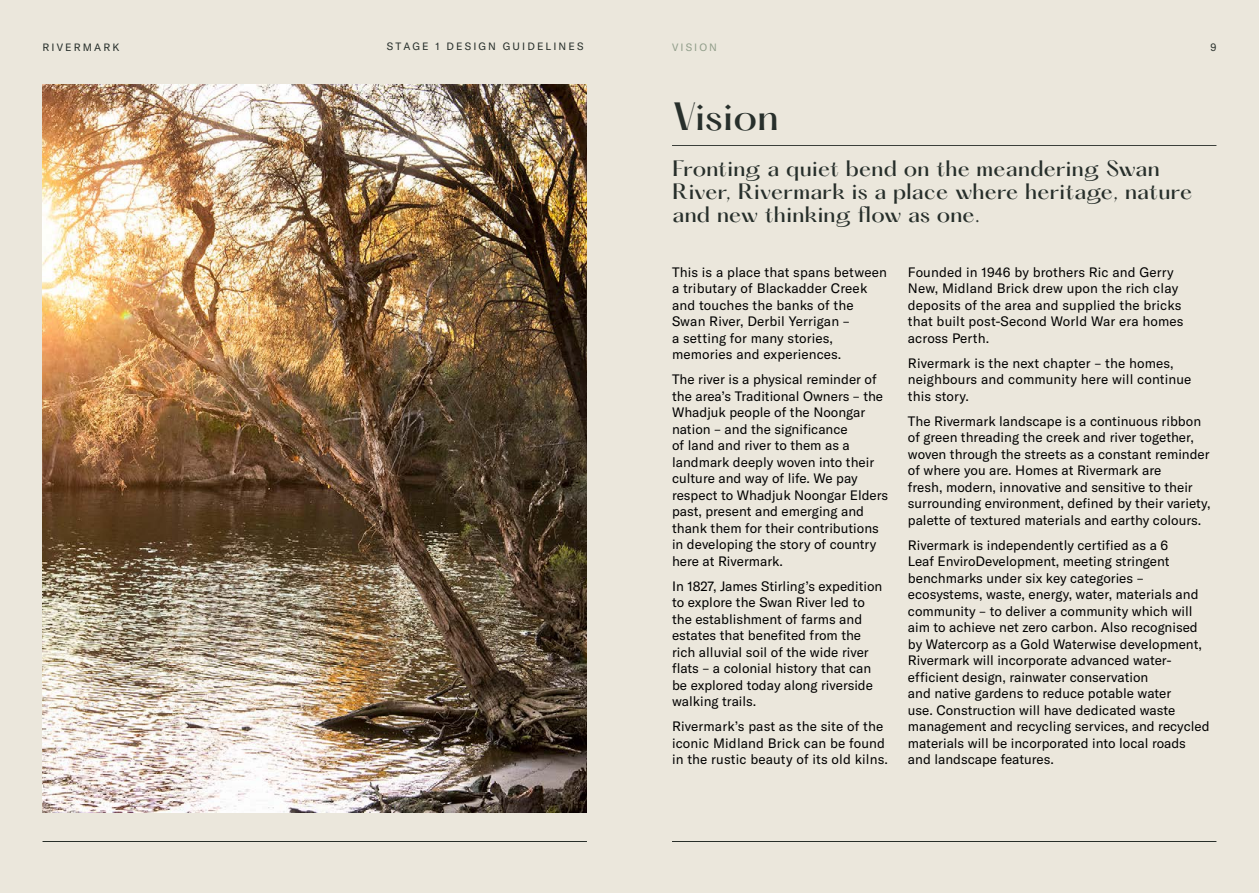
<style>
.page{position:relative;width:1259px;height:893px;background:#ebe7dc}
.page>*{position:absolute;margin:0;border:0;box-sizing:border-box;transform-origin:0 0}
.t1{font:500 34.5px "Hatton";letter-spacing:.005em;color:#272f2b}
.t2{font:500 19.5px/23.4px "Hatton";letter-spacing:.01em;color:#272f2b}
.t3{font:13.5px/16.5px "GT America";color:#000}
.t4{font:10.5px "GT America";letter-spacing:.2em;color:#272f2b}
.t5{font:10.5px "GT America";color:#929f8b}
</style>
<div class="page">
<hr style="left:672px;top:145px;width:544px;height:1px;background:#272f2b">
<hr style="left:672px;top:841px;width:544px;height:1px;background:#272f2b">
<hr style="left:43px;top:841px;width:544px;height:1px;background:#272f2b">
<img style="left:42px;top:85px;width:545px;height:727px">
<p class="t4" style="left:43px;top:41px;width:78px">RIVERMARK</p>
<p class="t4" style="left:387px;top:40px;width:198px">STAGE 1 DESIGN GUIDELINES</p>
<p class="t5" style="left:672px;top:41px;width:15px">Visi</p>
<p class="t5" style="left:699px;top:41px;width:17px">on</p>
<p class="t4" style="left:1210px;top:41px;width:7px">9</p>
<h1 class="t1" style="left:672px;top:98px;width:108px">Vision</h1>
<h2 class="t2" style="left:672px;top:157px;width:521px">Fronting a quiet bend on the meandering Swan<br>River, Rivermark is a place where heritage, nature and new thinking flow as one.</h2>
<p class="t3" style="left:908px;top:264px;width:277px">Founded in 1946 by brothers Ric and Gerry New, Midland Brick drew upon the rich clay deposits of the area and supplied the bricks that built post-Second World War era homes across Perth.</p>
<p class="t3" style="left:908px;top:355px;width:285px">Rivermark is the next chapter – the homes, neighbours and community here will continue this story.</p>
<p class="t3" style="left:908px;top:413px;width:304px">The Rivermark landscape is a continuous ribbon of green threading the creek and river together, woven through the streets as a constant reminder of where you are. Homes at Rivermark are<br>fresh, modern, innovative and sensitive to their surrounding environment, defined by their variety, palette of textured materials and earthy colours.</p>
<p class="t3" style="left:908px;top:537px;width:303px">Rivermark is independently certified as a 6<br>Leaf EnviroDevelopment, meeting stringent benchmarks under six key categories – ecosystems, waste, energy, water, materials and community – to deliver a community which will aim to achieve net zero carbon. Also recognised by Watercorp as a Gold Waterwise development, Rivermark will incorporate advanced water&shy;efficient design, rainwater conservation<br>and native gardens to reduce potable water<br>use. Construction will have dedicated waste management and recycling services, and recycled materials will be incorporated into local roads and landscape features.</p>
<p class="t3" style="left:672px;top:264px;width:216px">This is a place that spans between a tributary of Blackadder Creek and touches the banks of the<br>Swan River, Derbil Yerrigan –<br>a setting for many stories, memories and experiences.</p>
<p class="t3" style="left:672px;top:371px;width:218px">The river is a physical reminder of the area’s Traditional Owners – the<br>Whadjuk people of the Noongar nation – and the significance<br>of land and river to them as a landmark deeply woven into their culture and way of life. We pay respect to Whadjuk Noongar Elders past, present and emerging and thank them for their contributions in developing the story of country here at Rivermark.</p>
<p class="t3" style="left:672px;top:578px;width:212px">In 1827, James Stirling’s expedition to explore the Swan River led to the establishment of farms and estates that benefited from the rich alluvial soil of the wide river flats – a colonial history that can be explored today along riverside walking trails.</p>
<p class="t3" style="left:672px;top:718px;width:217px">Rivermark’s past as the site of the iconic Midland Brick can be found in the rustic beauty of its old kilns.</p>
</div>
